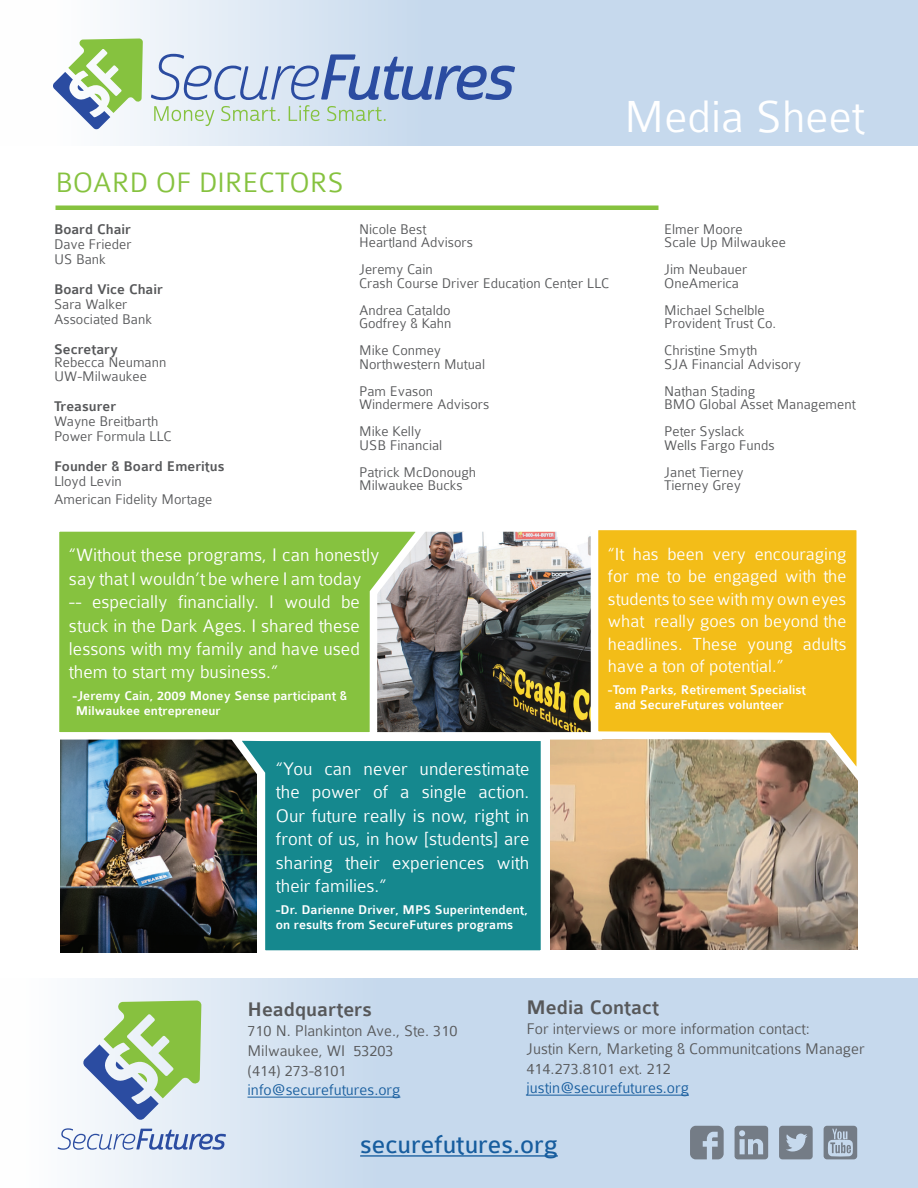
<style>
.page{position:relative;width:918px;height:1188px;background:#fff}
.page>*{position:absolute;margin:0;border:0;box-sizing:border-box;transform-origin:0 0}
.t1{font:300 48px "Colaborate";color:#fff}
.t2{font:300 30px "Colaborate";color:#86c23f}
.t3{font:27px "Colaborate";color:#175d9e}
.t4{font:500 21px "Colaborate";color:#57585a}
.t5{font:300 19.5px/23.4px "Colaborate";color:#fff}
.t6{font:300 18.75px/22.5px "Colaborate";color:#fff;text-align:justify}
.t7{font:300 16.5px/19.8px "Colaborate";color:#57585a}
.t8{font:300 16.5px "Colaborate";color:#175d9e}
.t9{font:300 15px/13.5px "Colaborate";color:#57585a}
.t10{font:500 15px "Colaborate";color:#57585a}
.t11{font:500 13.5px/15px "Colaborate";color:#fff}
</style>
<div class="page">
<img style="left:552px;top:740px;width:305px;height:210px">
<svg style="left:57px;top:978px;width:861px;height:210px;background:#cde"></svg>
<hr style="left:248px;top:1097px;width:152px;height:1px;background:#175d9e">
<hr style="left:526px;top:1095px;width:163px;height:1px;background:#175d9e">
<hr style="left:360px;top:1155px;width:198px;height:2px;background:#175d9e">
<svg style="left:116px;top:0;width:802px;height:146px;background:#ccdcee"></svg>
<hr style="left:56px;top:206px;width:602px;height:4px;background:#86c23f">
<svg style="left:83px;top:1001px;width:118px;height:119px"></svg>
<svg style="left:58px;top:1128px;width:168px;height:22px"></svg>
<svg style="left:151px;top:54px;width:364px;height:72px;background:#b6c8de"></svg>
<svg style="left:53px;top:38px;width:90px;height:92px"></svg>
<img style="left:60px;top:743px;width:159px;height:209px">
<img style="left:439px;top:533px;width:148px;height:198px">
<div style="left:321px;top:524px;width:281px;height:216px;border:8px solid #fff"></div>
<svg style="left:59px;top:524px;width:380px;height:219px;background:#8fbe56"></svg>
<svg style="left:587px;top:524px;width:271px;height:275px;background:#e3b83e"></svg>
<svg style="left:219px;top:729px;width:333px;height:224px;background:#2f888a"></svg>
<svg style="left:735px;top:1126px;width:33px;height:33px"></svg>
<svg style="left:779px;top:1126px;width:34px;height:33px"></svg>
<svg style="left:824px;top:1126px;width:33px;height:33px"></svg>
<svg style="left:690px;top:1126px;width:34px;height:33px"></svg>
<h2 class="t2" style="left:56px;top:167px;width:290px">BOARD OF DIRECTORS</h2>
<p class="t10" style="left:54px;top:221px;width:79px">Board Chair</p>
<p class="t9" style="left:54px;top:236px;width:79px;line-height:15px">Dave Frieder<br>US Bank</p>
<p class="t10" style="left:54px;top:281px;width:111px">Board Vice Chair</p>
<p class="t9" style="left:54px;top:296px;width:100px;line-height:15px">Sara Walker<br>Associated Bank</p>
<p class="t10" style="left:54px;top:341px;width:66px">Secretary</p>
<p class="t9" style="left:54px;top:356px;width:114px">Rebecca Neumann<br>UW-Milwaukee</p>
<p class="t10" style="left:54px;top:398px;width:64px">Treasurer</p>
<p class="t9" style="left:54px;top:413px;width:119px;line-height:15px">Wayne Breitbarth<br>Power Formula LLC</p>
<p class="t10" style="left:54px;top:458px;width:172px">Founder &amp; Board Emeritus</p>
<p class="t9" style="left:54px;top:472px;width:160px;line-height:18px">Lloyd Levin<br>American Fidelity Mortage</p>
<p class="t9" style="left:359px;top:222px;width:115px">Nicole Best<br>Heartland Advisors</p>
<p class="t9" style="left:359px;top:263px;width:252px">Jeremy Cain<br>Crash Course Driver Education Center LLC</p>
<p class="t9" style="left:359px;top:303px;width:94px">Andrea Cataldo<br>Godfrey &amp; Kahn</p>
<p class="t9" style="left:359px;top:344px;width:128px">Mike Conmey<br>Northwestern Mutual</p>
<p class="t9" style="left:359px;top:384px;width:132px">Pam Evason<br>Windermere Advisors</p>
<p class="t9" style="left:359px;top:425px;width:85px">Mike Kelly<br>USB Financial</p>
<p class="t9" style="left:359px;top:465px;width:119px">Patrick McDonough<br>Milwaukee Bucks</p>
<h1 class="t1" style="left:624px;top:92px;width:241px">Media Sheet</h1>
<p class="t9" style="left:664px;top:222px;width:123px">Elmer Moore<br>Scale Up Milwaukee</p>
<p class="t9" style="left:664px;top:263px;width:85px">Jim Neubauer<br>OneAmerica</p>
<p class="t9" style="left:664px;top:303px;width:114px">Michael Schelble<br>Provident Trust Co.</p>
<p class="t9" style="left:664px;top:344px;width:138px">Christine Smyth<br>SJA Financial Advisory</p>
<p class="t9" style="left:664px;top:384px;width:193px">Nathan Stading<br>BMO Global Asset Management</p>
<p class="t9" style="left:664px;top:425px;width:112px">Peter Syslack<br>Wells Fargo Funds</p>
<p class="t9" style="left:664px;top:465px;width:81px">Janet Tierney<br>Tierney Grey</p>
<h3 class="t5" style="left:69px;top:544px;width:312px">“Without these programs, I can honestly say that I wouldn’t be where I am today<br>-- especially financially. I would be stuck in the Dark Ages. I shared these lessons with my family and have used them to start my business.”</h3>
<p class="t11" style="left:73px;top:689px;width:276px">-Jeremy Cain, 2009 Money Sense participant &amp;<br>Milwaukee entrepreneur</p>
<h3 class="t5" style="left:276px;top:757px;width:255px;text-align:justify">“You can never underestimate the power of a single action.<br>Our future really is now, right in front of us, in how [students] are sharing their experiences with their families.”</h3>
<p class="t11" style="left:276px;top:902px;width:254px">-Dr. Darienne Driver, MPS Superintendent, on results from SecureFutures programs</p>
<p class="t6" style="left:608px;top:543px;width:240px">“It has been very encouraging for me to be engaged with the students to see with my own eyes what really goes on beyond the headlines. These young adults have a ton of potential.”</p>
<p class="t11" style="left:615px;top:683px;width:193px;text-indent:-7px">-Tom Parks, Retirement Specialist and SecureFutures volunteer</p>
<h3 class="t4" style="left:526px;top:997px;width:134px">Media Contact</h3>
<p class="t7" style="left:526px;top:1019px;width:340px">For interviews or more information contact:<br>Justin Kern, Marketing &amp; Communitcations Manager<br>414.273.8101 ext. 212</p>
<p class="t8" style="left:526px;top:1080px;width:164px">justin@securefutures.org</p>
<h3 class="t3" style="left:360px;top:1131px;width:199px">securefutures.org</h3>
<h3 class="t4" style="left:248px;top:999px;width:126px">Headquarters</h3>
<p class="t7" style="left:248px;top:1021px;width:211px">710 N. Plankinton Ave., Ste. 310<br>Milwaukee, WI 53203<br>(414) 273-8101</p>
<p class="t8" style="left:248px;top:1082px;width:154px">info@securefutures.org</p>
</div>
